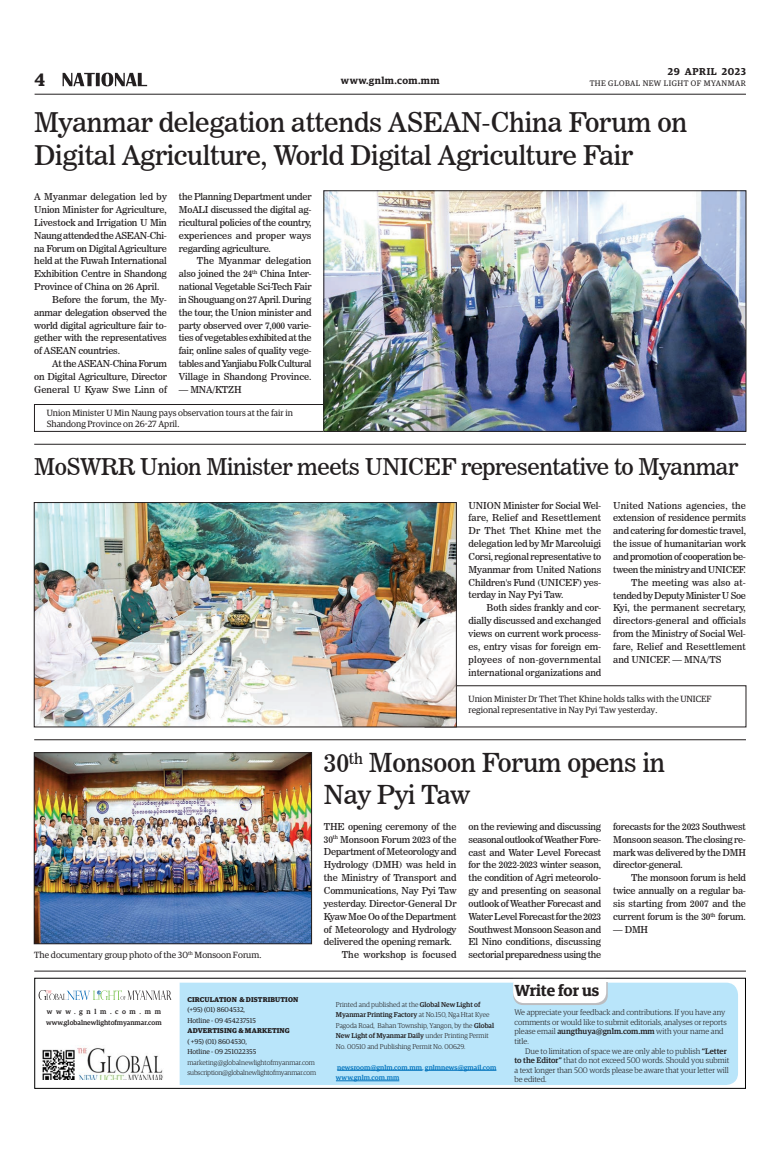
<style>
.page{position:relative;width:773px;height:1152px;background:#fff}
.page>*{position:absolute;margin:0;border:0;box-sizing:border-box;transform-origin:0 0}
._2_Clm_Head{font:27px/32.4px "News 706 BT Roman C";letter-spacing:-.01em;color:#231f20}
._2_Clm_Head-2{font:26px "News 706 BT Roman C";letter-spacing:-.01em;color:#231f20}
._3_Clm_Head{font:23px "News 706 BT Roman C";letter-spacing:-.02em;color:#231f20}
.t1{font:600 18px "Guardian Egyp";color:#231f20}
.t2{font:600 16px "Guardian Egyp";letter-spacing:-.005em;color:#231f20}
.t3{font:600 10px "Guardian Egyp";letter-spacing:.05em;color:#231f20}
._2nd_Body{font:9.5px/12.9px "News 706 BT Roman C";letter-spacing:-.02em;color:#231f20;text-align:justify}
.Normal_Para{font:9.5px/12.9px "News 706 BT Roman C";letter-spacing:-.01em;color:#231f20;text-align:justify}
._2nd_Body-2{font:9.5px "News 706 BT Roman C";letter-spacing:.01em;color:#231f20}
.t4{font:9px/10.8px "Guardian Egyp";color:#231f20}
.t5{font:300 8px/9.6px "Guardian Egyp";color:#231f20}
.t6{font:8px "Guardian Egyp";letter-spacing:.06em;color:#231f20}
.t7{font:300 7px/10.5px "Guardian Egyp";color:#231f20}
.t8{font:7px "Guardian Egyp";color:#231f20}
.t9{font:500 7px/10.5px "Guardian Egyp";color:#0072bc}
.t10{font:700 7px "Guardian Egyp";letter-spacing:.02em;color:#231f20}
.t11{font:300 7px "Guardian Egyp";letter-spacing:-.02em;color:#231f20}
.t12{font:500 7px "Guardian Egyp";color:#231f20}
.t13{font:500 7px "Guardian Egyp";letter-spacing:.52em;color:#231f20}
.s1{font-weight:500}
</style>
<div class="page">
<hr style="left:35px;top:94px;width:711px;height:1px;background:#231f20">
<svg style="left:63px;top:73px;width:84px;height:13px"></svg>
<div style="left:34px;top:404px;width:305px;height:28px;border:1px solid #231f20"></div>
<div style="left:180px;top:983px;width:558px;height:102px;background:#b9e5fa"></div>
<svg style="left:39px;top:990px;width:132px;height:9px"></svg>
<img style="left:42px;top:1047px;width:121px;height:33px">
<hr style="left:337px;top:1070px;width:85px;height:1px;background:#0072bc">
<hr style="left:425px;top:1070px;width:39px;height:1px;background:#0072bc">
<hr style="left:464px;top:1070px;width:32px;height:1px;background:#0072bc">
<hr style="left:336px;top:1081px;width:63px;height:1px;background:#0072bc">
<div style="left:34px;top:978px;width:712px;height:111px;border:1px solid #000"></div>
<svg style="left:513px;top:979px;width:94px;height:26px"></svg>
<img style="left:326px;top:193px;width:418px;height:237px">
<div style="left:324px;top:191px;width:422px;height:241px;border:1px solid #231f20"></div>
<img style="left:36px;top:504px;width:418px;height:221px">
<div style="left:34px;top:502px;width:422px;height:225px;border:1px solid #231f20"></div>
<img style="left:36px;top:755px;width:274px;height:187px">
<div style="left:34px;top:753px;width:278px;height:191px;border:1px solid #231f20"></div>
<hr style="left:34px;top:740px;width:712px;height:1px;background:#231f20">
<hr style="left:34px;top:444px;width:712px;height:1px;background:#231f20">
<hr style="left:34px;top:971px;width:712px;height:1px;background:#231f20">
<h3 class="t1" style="left:35px;top:67px;width:12px">4</h3>
<p class="t3" style="left:667px;top:64px;width:79px">29 APRIL 2023</p>
<p class="t3" style="left:341px;top:73px;width:100px">www.gnlm.com.mm</p>
<p class="t6" style="left:589px;top:78px;width:158px">THE GLOBAL NEW LIGHT OF MYANMAR</p>
<p class="_2_Clm_Head" style="left:34px;top:106px;width:654px">Myanmar delegation attends ASEAN-China Forum on<br>Digital Agriculture, World Digital Agriculture Fair</p>
<p class="Normal_Para" style="left:34px;top:190px;width:134px">A Myanmar delegation led by Union Minister for Agriculture, Livestock and Irrigation U Min Naung attended the ASEAN-Chi&shy;na Forum on Digital Agriculture held at the Fuwah International Exhibition Centre in Shandong Province of China on 26 April.</p>
<p class="_2nd_Body" style="left:34px;top:293px;width:134px;text-indent:18px">Before the forum, the My&shy;anmar delegation observed the world digital agriculture fair to&shy;gether with the representatives of ASEAN countries.</p>
<p class="_2nd_Body" style="left:34px;top:357px;width:134px;text-indent:18px">At the ASEAN-China Forum on Digital Agriculture, Director General U Kyaw Swe Linn of</p>
<p class="_2nd_Body" style="left:179px;top:190px;width:134px">the Planning Department under MoALI discussed the digital ag&shy;ricultural policies of the country, experiences and proper ways regarding agriculture.</p>
<p class="_2nd_Body" style="left:179px;top:255px;width:134px;text-indent:18px">The Myanmar delegation also joined the 24<sup>th</sup> China Inter&shy;national Vegetable Sci-Tech Fair in Shouguang on 27 April. During the tour, the Union minister and party observed over 7,000 varie&shy;ties of vegetables exhibited at the fair, online sales of quality vege&shy;tables and Yanjiabu Folk Cultural Village in Shandong Province.</p>
<p class="_2nd_Body" style="left:179px;top:383px;width:64px">— MNA/KTZH</p>
<p class="t4" style="left:47px;top:407px;width:248px">Union Minister U Min Naung pays observation tours at the fair in<br>Shandong Province on 26-27 April.</p>
<p class="_3_Clm_Head" style="left:34px;top:453px;width:705px">MoSWRR Union Minister meets UNICEF representative to Myanmar</p>
<p class="Normal_Para" style="left:468px;top:499px;width:134px">UNION Minister for Social Wel&shy;fare, Relief and Resettlement Dr Thet Thet Khine met the delegation led by Mr Marcoluigi Corsi, regional representative to Myanmar from United Nations Children's Fund (UNICEF) yes&shy;terday in Nay Pyi Taw.</p>
<p class="_2nd_Body" style="left:468px;top:601px;width:134px;text-indent:18px">Both sides frankly and cor&shy;dially discussed and exchanged views on current work process&shy;es, entry visas for foreign em&shy;ployees of non-governmental international organizations and</p>
<p class="_2nd_Body" style="left:613px;top:499px;width:134px">United Nations agencies, the extension of residence permits and catering for domestic travel, the issue of humanitarian work and promotion of cooperation be&shy;tween the ministry and UNICEF.</p>
<p class="_2nd_Body" style="left:613px;top:576px;width:134px;text-indent:18px">The meeting was also at&shy;tended by Deputy Minister U Soe Kyi, the permanent secretary, directors-general and officials from the Ministry of Social Wel&shy;fare, Relief and Resettlement and UNICEF. — MNA/TS</p>
<p class="t4" style="left:34px;top:949px;width:228px">The documentary group photo of the 30<sup>th</sup> Monsoon Forum.</p>
<p class="t4" style="left:468px;top:693px;width:244px">Union Minister Dr Thet Thet Khine holds talks with the UNICEF regional representative in Nay Pyi Taw yesterday.</p>
<p class="_2_Clm_Head-2" style="left:324px;top:747px;width:343px">30<sup>th</sup> Monsoon Forum opens in</p>
<p class="_2_Clm_Head-2" style="left:324px;top:779px;width:148px">Nay Pyi Taw</p>
<p class="Normal_Para" style="left:324px;top:820px;width:134px">THE opening ceremony of the 30<sup>th</sup> Monsoon Forum 2023 of the Department of Meteorology and Hydrology (DMH) was held in the Ministry of Transport and Communications, Nay Pyi Taw yesterday. Director-General Dr Kyaw Moe Oo of the Department of Meteorology and Hydrology delivered the opening remark.</p>
<p class="_2nd_Body-2" style="left:342px;top:949px;width:116px">The workshop is focused</p>
<p class="_2nd_Body" style="left:468px;top:820px;width:134px">on the reviewing and discussing seasonal outlook of Weather Fore&shy;cast and Water Level Forecast for the 2022-2023 winter season, the condition of Agri meteorolo&shy;gy and presenting on seasonal outlook of Weather Forecast and Water Level Forecast for the 2023<br>Southwest Monsoon Season and El Nino conditions, discussing sectorial preparedness using the</p>
<p class="_2nd_Body" style="left:613px;top:820px;width:134px">forecasts for the 2023 Southwest Monsoon season. The closing re&shy;mark was delivered by the DMH director-general.</p>
<p class="_2nd_Body" style="left:613px;top:871px;width:134px;text-indent:18px">The monsoon forum is held twice annually on a regular ba&shy;sis starting from 2007 and the current forum is the 30<sup>th</sup> forum.</p>
<p class="_2nd_Body" style="left:613px;top:923px;width:36px">— DMH</p>
<p class="t13" style="left:47px;top:1007px;width:116px">www.gnlm.com.mm</p>
<p class="t12" style="left:46px;top:1017px;width:117px">www.globalnewlightofmyanmar.com</p>
<p class="t10" style="left:187px;top:994px;width:112px">CIRCULATION &amp; DISTRIBUTION</p>
<p class="t8" style="left:187px;top:1005px;width:59px">(+95) (01) 8604532,</p>
<p class="t8" style="left:187px;top:1015px;width:70px">Hotline - 09 454237515</p>
<p class="t10" style="left:187px;top:1025px;width:104px">ADVERTISING &amp; MARKETING</p>
<p class="t8" style="left:187px;top:1036px;width:61px">( +95) (01) 8604530,</p>
<p class="t8" style="left:187px;top:1047px;width:70px">Hotline - 09 251022355</p>
<p class="t7" style="left:187px;top:1057px;width:129px">marketing@globalnewlightofmyanmar.com</p>
<p class="t11" style="left:187px;top:1068px;width:130px">subscription@globalnewlightofmyanmar.com</p>
<p class="t7" style="left:336px;top:999px;width:160px">Printed and published at the <span class="s1">Global New Light of Myanmar Printing Factory</span> at No.150, Nga Htat Kyee Pagoda Road, Bahan Township, Yangon, by the <span class="s1">Global New Light of Myanmar Daily</span> under Printing Permit No. 00510 and Publishing Permit No. 00629.</p>
<p class="t9" style="left:336px;top:1061px;width:162px">newsroom@gnlm.com.mm, gnlmnews@gmail.com www.gnlm.com.mm</p>
<p class="t2" style="left:514px;top:979px;width:86px">Write for us</p>
<p class="t5" style="left:514px;top:1007px;width:214px">We appreciate your feedback and contributions. If you have any comments or would like to submit editorials, analyses or reports please email <span class="s1">aungthuya@gnlm.com.mm</span> with your name and title.</p>
<p class="t5" style="left:514px;top:1046px;width:216px;text-indent:11px">Due to limitation of space we are only able to publish <span class="s1">“Letter to the Editor”</span> that do not exceed 500 words. Should you submit a text longer than 500 words please be aware that your letter will be edited.</p>
</div>
